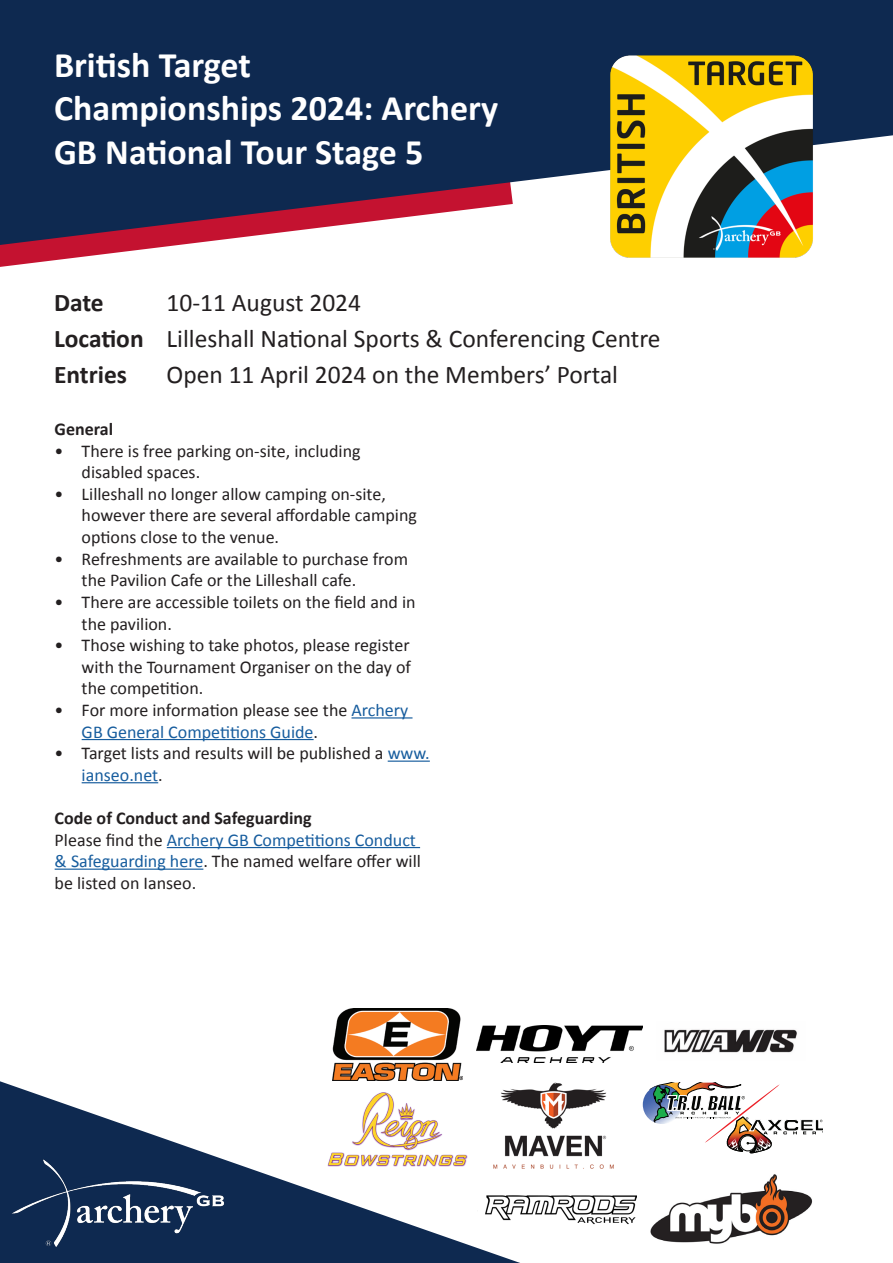
<style>
.page{position:relative;width:893px;height:1263px;background:#fff}
.page>*{position:absolute;margin:0;border:0;box-sizing:border-box;transform-origin:0 0}
.t1{font:700 36px/43.2px "Calibri";color:#fff}
.t2{font:25.5px "Calibri";color:#231f20}
.t3{font:700 25.5px/36px "Calibri";color:#231f20}
.t4{font:18px/21.6px "Calibri";color:#231f20}
.t5{font:18px/21.6px "Calibri";color:#175d9e}
.t6{font:700 18px "Calibri";color:#231f20}
.s1{color:#231f20}
.s2{color:#175d9e}
</style>
<div class="page">
<svg style="left:0;top:1025px;width:717px;height:238px"></svg>
<img style="left:0;top:1107px;width:255px;height:156px">
<svg style="left:0;top:0;width:893px;height:267px;fill:#0e2950"></svg>
<hr style="left:351px;top:717px;width:61px;height:1px;background:#175d9e">
<hr style="left:82px;top:739px;width:232px;height:1px;background:#175d9e">
<hr style="left:388px;top:760px;width:42px;height:2px;background:#175d9e">
<hr style="left:82px;top:782px;width:76px;height:1px;background:#175d9e">
<hr style="left:167px;top:847px;width:253px;height:1px;background:#175d9e">
<hr style="left:55px;top:868px;width:148px;height:2px;background:#175d9e">
<img style="left:609px;top:54px;width:204px;height:204px">
<img style="left:656px;top:1025px;width:141px;height:35px">
<img style="left:477px;top:1026px;width:165px;height:37px">
<svg style="left:643px;top:1085px;width:39px;height:39px"></svg>
<svg style="left:650px;top:1083px;width:173px;height:70px"></svg>
<img style="left:484px;top:1077px;width:138px;height:96px">
<img style="left:327px;top:1093px;width:140px;height:73px">
<img style="left:332px;top:1008px;width:131px;height:72px">
<img style="left:647px;top:1173px;width:166px;height:73px">
<img style="left:478px;top:1187px;width:158px;height:45px">
<p class="t1" style="left:54px;top:42px;width:199px">British Target</p>
<p class="t1" style="left:54px;top:85px;width:446px">Championships 2024: Archery<br>GB National Tour Stage 5</p>
<p class="t2" style="left:167px;top:287px;width:196px">10-11 August 2024</p>
<p class="t2" style="left:167px;top:323px;width:496px">Lilleshall National Sports &amp; Conferencing Centre</p>
<p class="t2" style="left:167px;top:359px;width:453px">Open 11 April 2024 on the Members’ Portal</p>
<h2 class="t3" style="left:54px;top:283px;width:91px">Date<br>Location<br>Entries</h2>
<p class="t6" style="left:55px;top:418px;width:60px">General</p>
<p class="t4" style="left:82px;top:439px;width:280px;text-indent:-27px">• There is free parking on-site, including disabled spaces.</p>
<p class="t4" style="left:82px;top:482px;width:337px;text-indent:-27px">• Lilleshall no longer allow camping on-site, however there are several affordable camping options close to the venue.</p>
<p class="t4" style="left:82px;top:547px;width:328px;text-indent:-27px">• Refreshments are available to purchase from the Pavilion Cafe or the Lilleshall cafe.</p>
<p class="t4" style="left:82px;top:590px;width:335px;text-indent:-27px">• There are accessible toilets on the field and in the pavilion.</p>
<p class="t4" style="left:82px;top:633px;width:331px;text-align:justify;text-indent:-27px">• Those wishing to take photos, please register with the Tournament Organiser on the day of the competition.</p>
<p class="t5" style="left:82px;top:698px;width:328px;text-indent:-27px"><span class="s1">• For more information please see the</span> Archery<br>GB General Competitions Guide<span class="s1">.</span></p>
<p class="t4" style="left:82px;top:741px;width:350px;text-indent:-27px">• Target lists and results will be published a <span class="s2">www. ianseo.net</span>.</p>
<p class="t6" style="left:55px;top:807px;width:259px">Code of Conduct and Safeguarding</p>
<p class="t4" style="left:55px;top:828px;width:368px">Please find the <span class="s2">Archery GB Competitions Conduct &amp; Safeguarding here</span>. The named welfare offer will be listed on Ianseo.</p>
</div>
